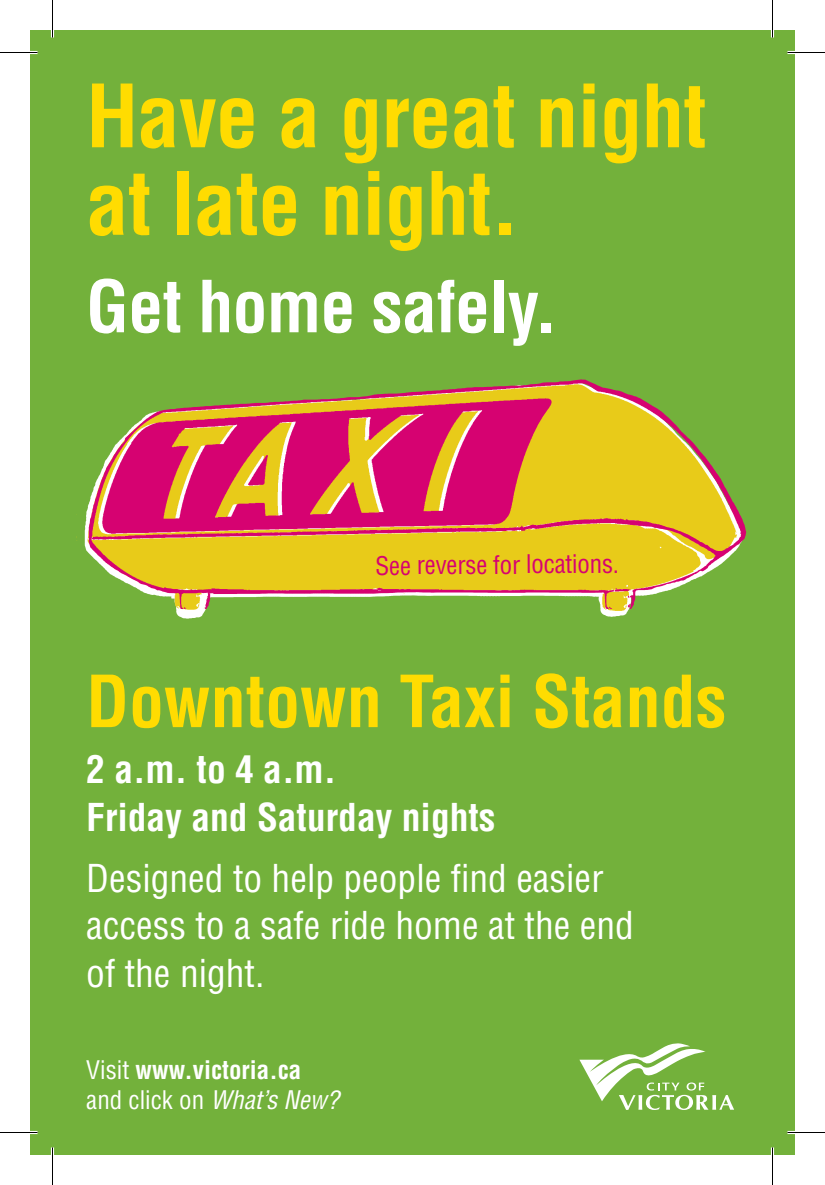
<style>
.page{position:relative;width:825px;height:1185px;background:#fff}
.page>*{position:absolute;margin:0;border:0;box-sizing:border-box;transform-origin:0 0}
.t1{font:700 condensed 85px/87.5px "Helvetica LT Std";letter-spacing:-.01em;color:#ffdc01}
.t2{font:700 condensed 70px "Helvetica LT Std";color:#ffdc01}
.t3{font:700 condensed 70px "Helvetica LT Std";letter-spacing:-.01em;color:#fff}
.t4{font:condensed 37.5px/47.5px "Helvetica LT Std";color:#fff}
.t5{font:700 condensed 37.5px/47.5px "Helvetica LT Std";color:#fff}
.t6{font:condensed 25px/30px "Helvetica LT Std";color:#fff}
.t7{font:condensed 25px "Helvetica LT Std";color:#d60271}
.s1{font-weight:700}
.s2{font-style:italic}
</style>
<div class="page">
<div style="left:30px;top:30px;width:765px;height:1125px;background:#73b13b"></div>
<svg style="left:579px;top:1043px;width:155px;height:67px"></svg>
<img style="left:76px;top:379px;width:671px;height:230px">
<hr style="left:0;top:51px;width:38px;height:3px;background:#fff">
<hr style="left:788px;top:51px;width:37px;height:3px;background:#fff">
<hr style="left:0;top:1131px;width:38px;height:3px;background:#fff">
<hr style="left:788px;top:1131px;width:37px;height:3px;background:#fff">
<hr style="left:51px;top:0;width:3px;height:38px;background:#fff">
<hr style="left:51px;top:1148px;width:3px;height:37px;background:#fff">
<hr style="left:771px;top:0;width:3px;height:38px;background:#fff">
<hr style="left:771px;top:1148px;width:3px;height:37px;background:#fff">
<hr style="left:0;top:52px;width:38px;height:1px;background:#000">
<hr style="left:788px;top:52px;width:37px;height:1px;background:#000">
<hr style="left:0;top:1132px;width:38px;height:1px;background:#000">
<hr style="left:788px;top:1132px;width:37px;height:1px;background:#000">
<hr style="left:52px;top:0;width:1px;height:38px;background:#000">
<hr style="left:52px;top:1148px;width:1px;height:37px;background:#000">
<hr style="left:772px;top:0;width:1px;height:38px;background:#000">
<hr style="left:772px;top:1148px;width:1px;height:37px;background:#000">
<p class="t1" style="left:86px;top:72px;width:622px">Have a great night at late night.</p>
<p class="t3" style="left:86px;top:263px;width:473px">Get home safely.</p>
<p class="t7" style="left:375px;top:551px;width:245px;rotate:-1deg">See reverse for locations.</p>
<p class="t2" style="left:86px;top:658px;width:642px">Downtown Taxi Stands</p>
<p class="t5" style="left:86px;top:745px;width:411px">2 a.m. to 4 a.m.<br>Friday and Saturday nights</p>
<p class="t4" style="left:86px;top:854px;width:549px">Designed to help people find easier access to a safe ride home at the end of the night.</p>
<p class="t6" style="left:86px;top:1055px;width:254px">Visit <span class="s1">www.victoria.ca </span>and click on <span class="s2">What’s New?</span></p>
</div>
